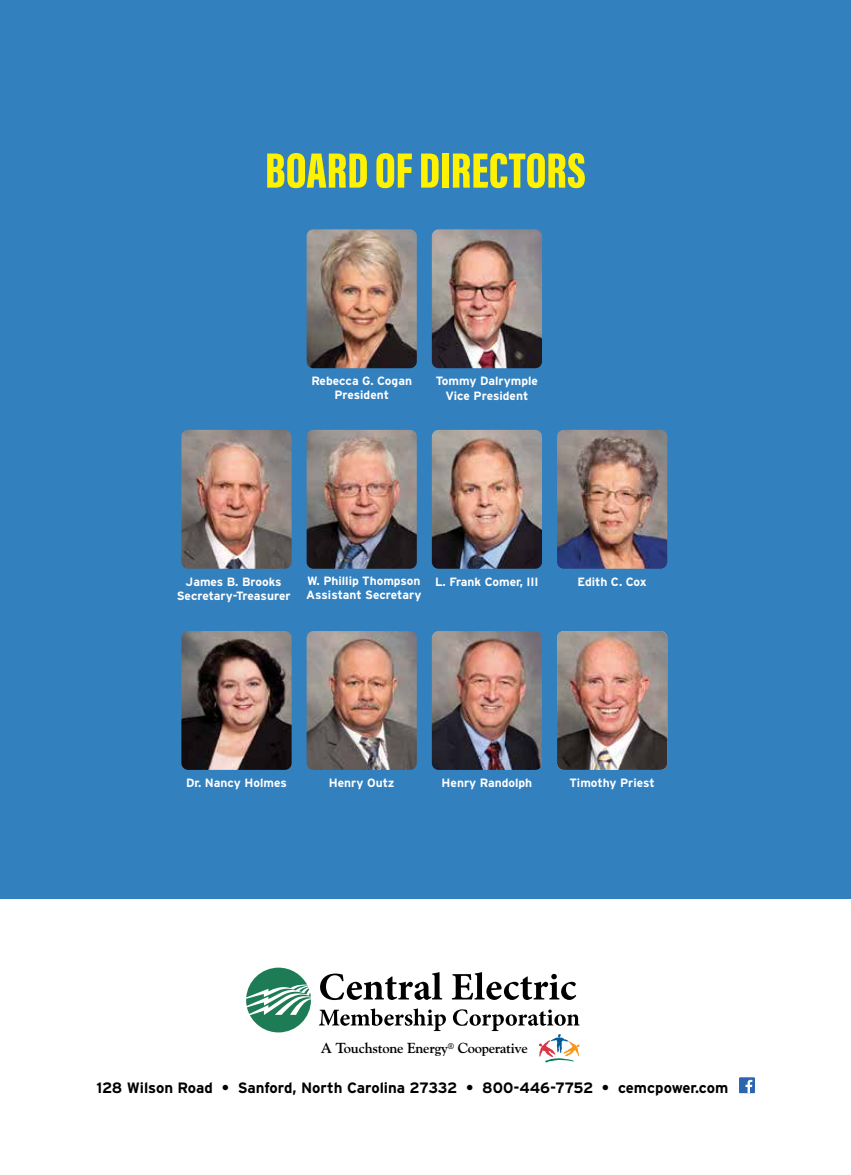
<style>
.page{position:relative;width:851px;height:1175px;background:#fff}
.page>*{position:absolute;margin:0;border:0;box-sizing:border-box;transform-origin:0 0}
.t1{font:900 51.15px "Acumin Pro Extra Cond";color:#fff200}
.t2{font:700 15px "Interstate";color:#000}
.t3{font:700 14.4px "Goudy";letter-spacing:-.02em;color:#000}
.t4{font:700 12px/14.4px "Interstate";color:#fff;text-align:center}
</style>
<div class="page">
<div style="left:0;top:0;width:850px;height:898px;background:#3380bf"></div>
<img style="left:306px;top:229px;width:111px;height:139px">
<img style="left:306px;top:430px;width:111px;height:139px">
<img style="left:306px;top:631px;width:111px;height:139px">
<img style="left:432px;top:229px;width:110px;height:139px">
<img style="left:432px;top:430px;width:110px;height:139px">
<img style="left:432px;top:631px;width:110px;height:139px">
<img style="left:557px;top:430px;width:110px;height:139px">
<img style="left:557px;top:631px;width:110px;height:139px">
<img style="left:181px;top:430px;width:110px;height:138px">
<img style="left:181px;top:631px;width:110px;height:139px">
<svg style="left:319px;top:1008px;width:260px;height:54px"></svg>
<svg style="left:320px;top:972px;width:256px;height:28px"></svg>
<svg style="left:246px;top:967px;width:65px;height:65px"></svg>
<svg style="left:739px;top:1077px;width:15px;height:16px"></svg>
<h1 class="t1" style="left:265px;top:139px;width:322px">BOARD OF DIRECTORS</h1>
<p class="t4" style="left:311px;top:373px;width:102px">Rebecca G. Cogan<br>President</p>
<p class="t4" style="left:436px;top:373px;width:104px">Tommy Dalrymple<br>Vice President</p>
<p class="t4" style="left:177px;top:574px;width:115px">James B. Brooks<br>Secretary-Treasurer</p>
<p class="t4" style="left:306px;top:573px;width:117px;text-align:left">W. Phillip Thompson<br>Assistant Secretary</p>
<p class="t4" style="left:435px;top:574px;width:105px">L. Frank Comer, III</p>
<p class="t4" style="left:577px;top:574px;width:71px">Edith C. Cox</p>
<p class="t4" style="left:186px;top:775px;width:102px">Dr. Nancy Holmes</p>
<p class="t4" style="left:329px;top:775px;width:67px">Henry Outz</p>
<p class="t4" style="left:441px;top:775px;width:92px">Henry Randolph</p>
<p class="t4" style="left:569px;top:775px;width:87px">Timothy Priest</p>
<p class="t3" style="left:321px;top:1039px;width:209px">A Touchstone Energy<sup>®</sup> Cooperative</p>
<p class="t2" style="left:96px;top:1079px;width:633px">128 Wilson Road • Sanford, North Carolina 27332 • 800-446-7752 • cemcpower.com</p>
</div>
